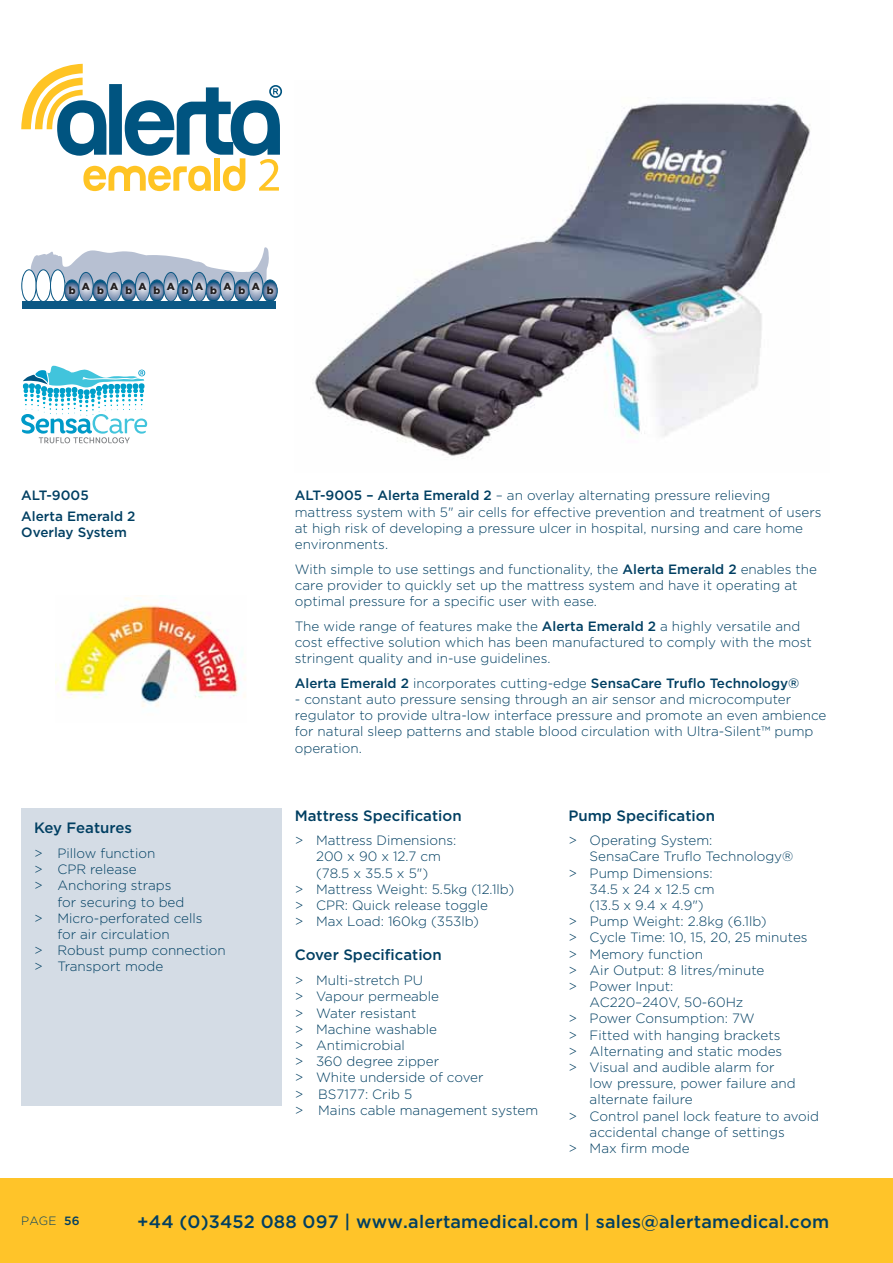
<style>
.page{position:relative;width:893px;height:1263px;background:#fff}
.page>*{position:absolute;margin:0;border:0;box-sizing:border-box;transform-origin:0 0}
.t1{font:500 18px "Gotham";letter-spacing:.01em;color:#003f62}
.t2{font:500 15px "Gotham";color:#003f62}
.t3{font:300 13.5px/16.2px "Gotham";color:#003f62}
.t4{font:500 13.5px/20.4px "Gotham";color:#003f62}
.t5{font:300 12px "Gotham";color:#003f62}
.t6{font:900 10.2px "Gotham";letter-spacing:.65em;color:#231f20}
.s1{font-weight:500}
.s2{font-weight:300}
</style>
<div class="page">
<div style="left:0;top:1178px;width:893px;height:85px;background:#ffc429"></div>
<div style="left:21px;top:808px;width:261px;height:298px;background:#d4dce5"></div>
<div style="left:269px;top:85px;width:13px;height:13px;border:2px solid #005480;border-radius:50%"></div>
<svg style="left:21px;top:64px;width:259px;height:127px"></svg>
<img style="left:55px;top:595px;width:191px;height:112px">
<svg style="left:21px;top:247px;width:257px;height:55px"></svg>
<div style="left:22px;top:301px;width:253px;height:8px;background:#0c5885"></div>
<img style="left:314px;top:103px;width:497px;height:354px">
<svg style="left:21px;top:366px;width:126px;height:77px"></svg>
<p class="t6" style="left:69px;top:287px;width:207px">bAbAbAbAbAbAbAb</p>
<p class="t4" style="left:21px;top:486px;width:116px">ALT-9005<br>Alerta Emerald 2</p>
<p class="t4" style="left:21px;top:523px;width:107px">Overlay System</p>
<p class="t2" style="left:34px;top:822px;width:99px">Key Features</p>
<p class="t3" style="left:34px;top:846px;width:123px">&gt; Pillow function</p>
<p class="t3" style="left:34px;top:862px;width:104px">&gt; CPR release</p>
<p class="t3" style="left:34px;top:878px;width:139px">&gt; Anchoring straps</p>
<p class="t3" style="left:57px;top:895px;width:129px">for securing to bed</p>
<p class="t3" style="left:34px;top:911px;width:170px">&gt; Micro-perforated cells</p>
<p class="t3" style="left:57px;top:927px;width:114px">for air circulation</p>
<p class="t3" style="left:34px;top:943px;width:193px">&gt; Robust pump connection</p>
<p class="t3" style="left:34px;top:959px;width:131px">&gt; Transport mode</p>
<p class="t3" style="left:295px;top:488px;width:528px"><span class="s1">ALT-9005 – Alerta Emerald 2</span> – an overlay alternating pressure relieving mattress system with 5" air cells for effective prevention and treatment of users at high risk of developing a pressure ulcer in hospital, nursing and care home environments.</p>
<p class="t3" style="left:295px;top:562px;width:524px">With simple to use settings and functionality, the <span class="s1">Alerta Emerald 2</span> enables the care provider to quickly set up the mattress system and have it operating at optimal pressure for a specific user with ease.</p>
<p class="t3" style="left:295px;top:619px;width:518px">The wide range of features make the <span class="s1">Alerta Emerald 2</span> a highly versatile and cost effective solution which has been manufactured to comply with the most stringent quality and in-use guidelines.</p>
<p class="t4" style="left:295px;top:674px;width:506px">Alerta Emerald 2 <span class="s2">incorporates cutting-edge</span> SensaCare Truflo Technology®</p>
<p class="t3" style="left:295px;top:692px;width:533px">- constant auto pressure sensing through an air sensor and microcomputer regulator to provide ultra-low interface pressure and promote an even ambience for natural sleep patterns and stable blood circulation with Ultra-Silent™ pump operation.</p>
<p class="t2" style="left:295px;top:809px;width:168px">Mattress Specification</p>
<p class="t3" style="left:295px;top:833px;width:163px">&gt; Mattress Dimensions:</p>
<p class="t3" style="left:316px;top:849px;width:126px">200 x 90 x 12.7 cm</p>
<p class="t3" style="left:316px;top:866px;width:114px">(78.5 x 35.5 x 5")</p>
<p class="t3" style="left:295px;top:882px;width:221px">&gt; Mattress Weight: 5.5kg (12.1lb)</p>
<p class="t3" style="left:295px;top:898px;width:195px">&gt; CPR: Quick release toggle</p>
<p class="t3" style="left:295px;top:914px;width:186px">&gt; Max Load: 160kg (353lb)</p>
<p class="t2" style="left:295px;top:949px;width:148px">Cover Specification</p>
<p class="t3" style="left:295px;top:973px;width:245px">&gt; Multi-stretch PU<br>&gt; Vapour permeable<br>&gt; Water resistant<br>&gt; Machine washable<br>&gt; Antimicrobial<br>&gt; 360 degree zipper<br>&gt; White underside of cover<br>&gt; BS7177: Crib 5<br>&gt; Mains cable management system</p>
<p class="t2" style="left:568px;top:809px;width:148px">Pump Specification</p>
<p class="t3" style="left:568px;top:833px;width:146px">&gt; Operating System:</p>
<p class="t3" style="left:590px;top:849px;width:205px">SensaCare Truflo Technology®</p>
<p class="t3" style="left:568px;top:866px;width:146px">&gt; Pump Dimensions:</p>
<p class="t3" style="left:590px;top:882px;width:126px">34.5 x 24 x 12.5 cm</p>
<p class="t3" style="left:590px;top:898px;width:116px">(13.5 x 9.4 x 4.9")</p>
<p class="t3" style="left:568px;top:914px;width:200px">&gt; Pump Weight: 2.8kg (6.1lb)</p>
<p class="t3" style="left:568px;top:930px;width:241px">&gt; Cycle Time: 10, 15, 20, 25 minutes</p>
<p class="t3" style="left:568px;top:947px;width:136px">&gt; Memory function</p>
<p class="t3" style="left:568px;top:963px;width:198px">&gt; Air Output: 8 litres/minute</p>
<p class="t3" style="left:568px;top:979px;width:106px">&gt; Power Input:</p>
<p class="t3" style="left:590px;top:995px;width:155px">AC220–240V, 50-60Hz</p>
<p class="t3" style="left:568px;top:1011px;width:188px">&gt; Power Consumption: 7W</p>
<p class="t3" style="left:568px;top:1028px;width:214px">&gt; Fitted with hanging brackets</p>
<p class="t3" style="left:568px;top:1044px;width:215px">&gt; Alternating and static modes</p>
<p class="t3" style="left:568px;top:1060px;width:208px">&gt; Visual and audible alarm for</p>
<p class="t3" style="left:590px;top:1076px;width:207px">low pressure, power failure and</p>
<p class="t3" style="left:590px;top:1092px;width:105px">alternate failure</p>
<p class="t3" style="left:568px;top:1109px;width:252px">&gt; Control panel lock feature to avoid</p>
<p class="t3" style="left:590px;top:1125px;width:197px">accidental change of settings</p>
<p class="t3" style="left:568px;top:1141px;width:123px">&gt; Max firm mode</p>
<p class="t5" style="left:21px;top:1217px;width:60px">PAGE <span class="s1">56</span></p>
<h1 class="t1" style="left:137px;top:1215px;width:693px">+44 (0)3452 088 097 | www.alertamedical.com | sales@alertamedical.com</h1>
</div>
